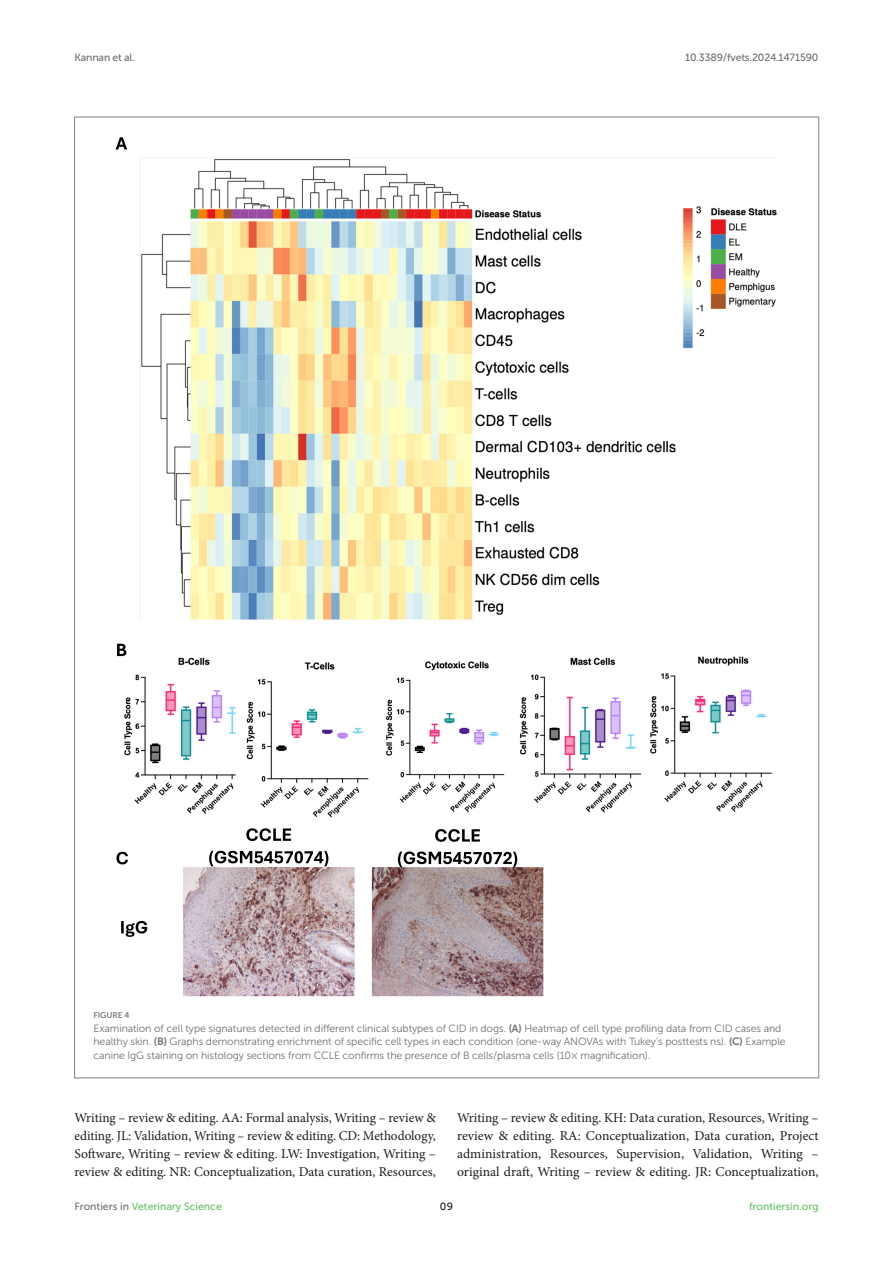
<style>
.page{position:relative;width:893px;height:1263px;background:#fff}
.page>*{position:absolute;margin:0;border:0;box-sizing:border-box;transform-origin:0 0}
.NON_TEXT{font:13.5px/18px "Minion Pro";color:#1b1c1b;text-align:justify}
.FIG_LEG{font:10.5px/13.5px "Museo Sans 300";letter-spacing:-.01em;color:#706f70}
.t1{font:10.5px "Museo Sans 500";color:#65c161}
.t2{font:10.5px "Museo Sans 500";letter-spacing:-.015em;color:#706f70}
.t3{font:10.5px "Museo Sans 500";color:#1b1c1b}
.FIG_HD{font:8.25px "Museo Sans 700";letter-spacing:-.01em;color:#7e7f7f}
.s1{font-family:"Museo Sans 700"}
.s2{color:#706f70}
</style>
<div class="page">
<img style="left:115px;top:137px;width:662px;height:860px">
<p class="t2" style="left:74px;top:51px;width:62px">Kannan et al.</p>
<p class="t2" style="left:685px;top:51px;width:135px">10.3389/fvets.2024.1471590</p>
<p class="FIG_HD" style="left:94px;top:1011px;width:37px">FIGURE 4</p>
<p class="FIG_LEG" style="left:94px;top:1022px;width:694px">Examination of cell type signatures detected in different clinical subtypes of CID in dogs. <span class="s1">(A)</span> Heatmap of cell type profiling data from CID cases and healthy skin. <span class="s1">(B)</span> Graphs demonstrating enrichment of specific cell types in each condition (one-way ANOVAs with Tukey’s posttests ns). <span class="s1">(C)</span> Example canine IgG staining on histology sections from CCLE confirms the presence of B cells/plasma cells (10× magnification).</p>
<p class="NON_TEXT" style="left:74px;top:1109px;width:363px">Writing – review &amp; editing. AA: Formal analysis, Writing – review &amp; editing. JL: Validation, Writing – review &amp; editing. CD: Methodology, Software, Writing – review &amp; editing. LW: Investigation, Writing – review &amp; editing. NR: Conceptualization, Data curation, Resources,</p>
<p class="NON_TEXT" style="left:457px;top:1109px;width:363px">Writing – review &amp; editing. KH: Data curation, Resources, Writing – review &amp; editing. RA: Conceptualization, Data curation, Project administration, Resources, Supervision, Validation, Writing – original draft, Writing – review &amp; editing. JR: Conceptualization,</p>
<p class="t1" style="left:74px;top:1200px;width:149px"><span class="s2">Frontiers in</span> Veterinary Science</p>
<p class="t3" style="left:440px;top:1200px;width:15px">09</p>
<p class="t1" style="left:749px;top:1200px;width:71px">frontiersin.org</p>
</div>
